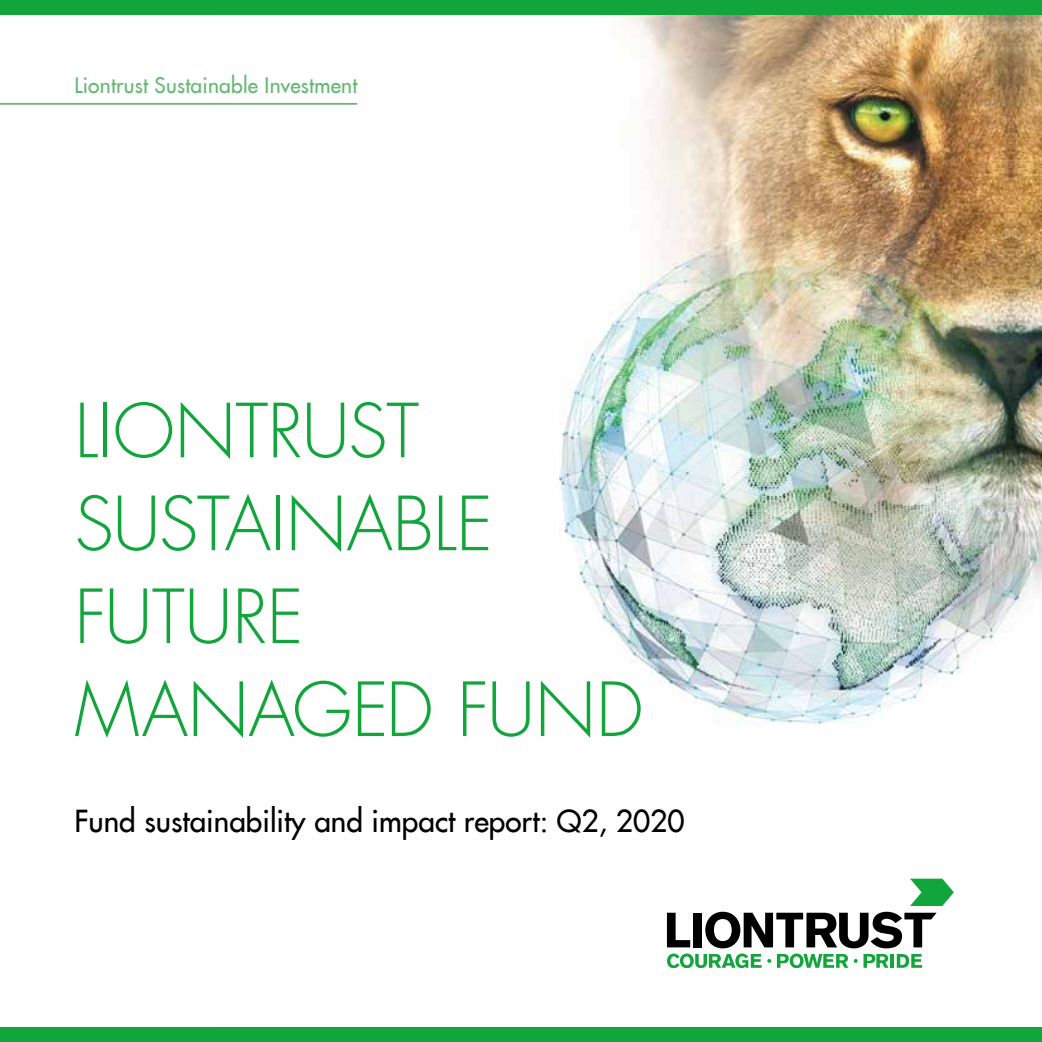
<style>
.page{position:relative;width:1042px;height:1042px;background:#fff}
.page>*{position:absolute;margin:0;border:0;box-sizing:border-box;transform-origin:0 0}
.t1{font:300 72.45px/92.9px "Futura LT";letter-spacing:-.005em;color:#11a53c}
.t2{font:29.75px "Futura LT";color:#000}
.t3{font:21px "Futura LT";letter-spacing:.01em;color:#66b874}
</style>
<div class="page">
<img style="left:357px;top:15px;width:685px;height:932px">
<svg style="left:910px;top:878px;width:44px;height:28px"></svg>
<svg style="left:667px;top:912px;width:269px;height:56px"></svg>
<hr style="left:0;top:103px;width:357px;height:2px;background:#66b874">
<div style="left:0;top:0;width:1042px;height:15px;background:#11a53c"></div>
<div style="left:0;top:1027px;width:1042px;height:15px;background:#11a53c"></div>
<p class="t3" style="left:74px;top:71px;width:284px">Liontrust Sustainable Investment</p>
<h1 class="t1" style="left:74px;top:386px;width:570px">LIONTRUST<br>SUSTAINABLE<br>FUTURE<br>MANAGED FUND</h1>
<p class="t2" style="left:74px;top:802px;width:612px">Fund sustainability and impact report: Q2, 2020</p>
</div>
